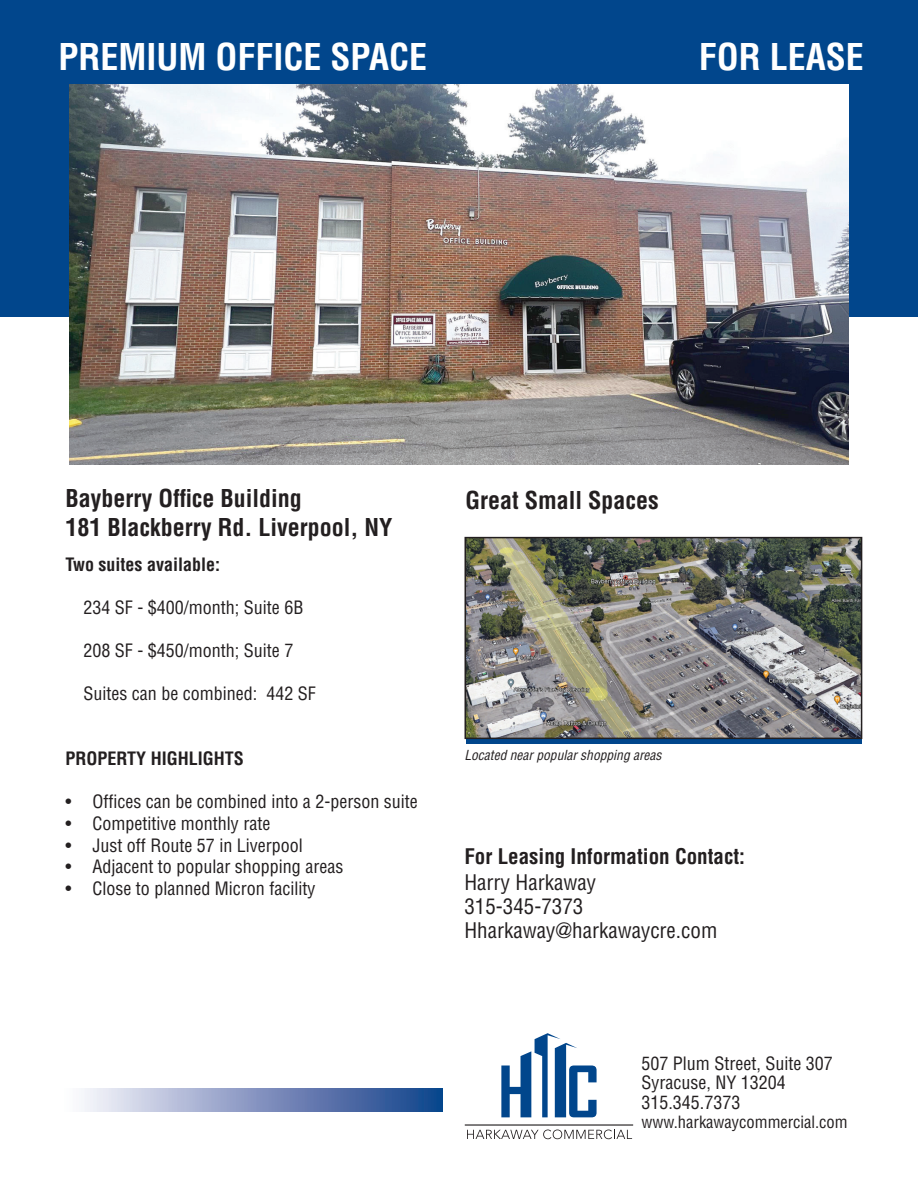
<style>
.page{position:relative;width:918px;height:1188px;background:#fff}
.page>*{position:absolute;margin:0;border:0;box-sizing:border-box;transform-origin:0 0}
.t1{font:700 condensed 36px "Helvetica LT Std";color:#fff}
.t2{font:700 condensed 24px/28.8px "Helvetica LT Std";color:#231f20}
.t3{font:condensed 21px/24px "Helvetica LT Std";color:#231f20}
.t4{font:700 condensed 21px "Helvetica LT Std";color:#231f20}
.t5{font:condensed 18px/19.5px "Helvetica LT Std";color:#231f20}
.t6{font:700 condensed 18px "Helvetica LT Std";color:#231f20}
.t7{font:condensed 16.5px "Helvetica LT Std";color:#231f20}
.t8{font:italic condensed 13.5px "Helvetica LT Std";color:#231f20}
</style>
<div class="page">
<div style="left:0;top:0;width:918px;height:316px;background:#01468c"></div>
<svg style="left:501px;top:1033px;width:96px;height:84px"></svg>
<svg style="left:467px;top:1130px;width:165px;height:9px"></svg>
<hr style="left:465px;top:1124px;width:168px;height:2px;background:#231f20">
<div style="left:61px;top:1088px;width:382px;height:23px;background:linear-gradient(to right,#fffbff,#0f3c88)"></div>
<img style="left:468px;top:540px;width:391px;height:196px">
<div style="left:465px;top:537px;width:397px;height:202px;border:2px solid #231f20"></div>
<img style="left:70px;top:85px;width:778px;height:380px">
<h1 class="t1" style="left:58px;top:34px;width:370px">PREMIUM OFFICE SPACE</h1>
<h1 class="t1" style="left:699px;top:34px;width:167px">FOR LEASE</h1>
<h2 class="t2" style="left:65px;top:484px;width:329px">Bayberry Office Building<br>181 Blackberry Rd. Liverpool, NY</h2>
<p class="t6" style="left:65px;top:553px;width:156px">Two suites available:</p>
<p class="t5" style="left:83px;top:598px;width:222px">234 SF - $400/month; Suite 6B</p>
<p class="t5" style="left:83px;top:641px;width:212px">208 SF - $450/month; Suite 7</p>
<p class="t5" style="left:83px;top:684px;width:234px">Suites can be combined: 442 SF</p>
<p class="t6" style="left:65px;top:747px;width:180px">PROPERTY HIGHLIGHTS</p>
<p class="t5" style="left:65px;top:792px;width:354px">• Offices can be combined into a 2-person suite</p>
<p class="t5" style="left:65px;top:814px;width:206px">• Competitive monthly rate</p>
<p class="t5" style="left:65px;top:835px;width:239px">• Just off Route 57 in Liverpool</p>
<p class="t5" style="left:65px;top:857px;width:279px">• Adjacent to popular shopping areas</p>
<p class="t5" style="left:65px;top:878px;width:251px">• Close to planned Micron facility</p>
<h2 class="t2" style="left:466px;top:486px;width:195px">Great Small Spaces</h2>
<p class="t8" style="left:464px;top:746px;width:199px">Located near popular shopping areas</p>
<p class="t4" style="left:464px;top:843px;width:282px">For Leasing Information Contact:</p>
<p class="t3" style="left:464px;top:870px;width:254px">Harry Harkaway<br>315-345-7373<br>Hharkaway@harkawaycre.com</p>
<p class="t5" style="left:641px;top:1054px;width:193px">507 Plum Street, Suite 307<br>Syracuse, NY 13204<br>315.345.7373</p>
<p class="t7" style="left:641px;top:1112px;width:208px">www.harkawaycommercial.com</p>
</div>
